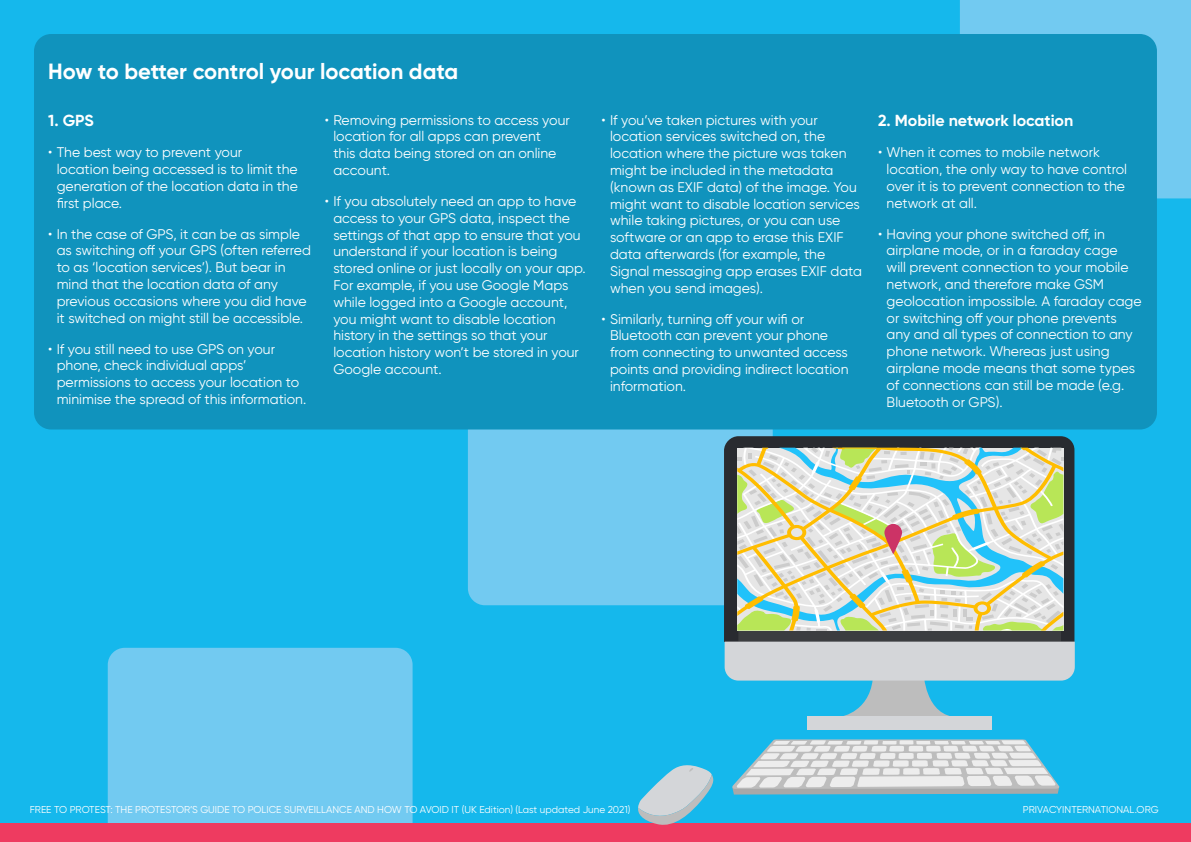
<style>
.page{position:relative;width:1191px;height:842px;background:#15b8ec}
.page>*{position:absolute;margin:0;border:0;box-sizing:border-box;transform-origin:0 0}
.Sub_Headings{font:700 22px "Gilroy";color:#fff}
.Bullet_Points{font:700 16px "Gilroy";color:#fff}
.Bullet_Points-2{font:14px/16.8px "Gilroy";color:#fff}
.Footnotes{font:10px "Gilroy";color:#fff}
</style>
<div class="page">
<div style="left:108px;top:648px;width:304px;height:175px;background:#72caf1"></div>
<div style="left:468px;top:384px;width:304px;height:221px;background:#72caf1;border-radius:17px"></div>
<div style="left:960px;top:0;width:231px;height:198px;background:#72caf1"></div>
<div style="left:0;top:823px;width:1191px;height:19px;background:#ee3b60"></div>
<div style="left:34px;top:34px;width:1123px;height:395px;background:#1093bd;border-radius:17px"></div>
<div style="left:807px;top:717px;width:184px;height:13px;background:#d4d6d9"></div>
<svg style="left:724px;top:436px;width:350px;height:206px;background:#2a2f34"></svg>
<svg style="left:738px;top:630px;width:323px;height:12px;background:#4c4f4f"></svg>
<svg style="left:724px;top:642px;width:350px;height:82px"></svg>
<svg style="left:732px;top:739px;width:328px;height:55px;background:#bfd2d7"></svg>
<svg style="left:638px;top:765px;width:75px;height:60px"></svg>
<svg style="left:737px;top:448px;width:326px;height:182px;background:#d2dec4"></svg>
<svg style="left:884px;top:524px;width:18px;height:30px"></svg>
<p class="Sub_Headings" style="left:48px;top:57px;width:411px">How to better control your location data</p>
<p class="Bullet_Points" style="left:48px;top:111px;width:47px">1. GPS</p>
<p class="Bullet_Points-2" style="left:57px;top:144px;width:243px;text-indent:-9px">• The best way to prevent your location being accessed is to limit the generation of the location data in the first place.</p>
<p class="Bullet_Points-2" style="left:57px;top:225px;width:256px;text-indent:-9px">• In the case of GPS, it can be as simple as switching off your GPS (often referred to as ‘location services’). But bear in mind that the location data of any previous occasions where you did have it switched on might still be accessible.</p>
<p class="Bullet_Points-2" style="left:57px;top:340px;width:251px;text-indent:-9px">• If you still need to use GPS on your phone, check individual apps’ permissions to access your location to minimise the spread of this information.</p>
<p class="Bullet_Points-2" style="left:333px;top:111px;width:238px;text-indent:-9px">• Removing permissions to access your location for all apps can prevent<br>this data being stored on an online account.</p>
<p class="Bullet_Points-2" style="left:333px;top:193px;width:254px;text-indent:-9px">• If you absolutely need an app to have access to your GPS data, inspect the settings of that app to ensure that you understand if your location is being stored online or just locally on your app.<br>For example, if you use Google Maps while logged into a Google account, you might want to disable location history in the settings so that your location history won’t be stored in your Google account.</p>
<p class="Bullet_Points-2" style="left:610px;top:111px;width:253px;text-indent:-9px">• If you’ve taken pictures with your location services switched on, the location where the picture was taken might be included in the metadata (known as EXIF data) of the image. You might want to disable location services while taking pictures, or you can use software or an app to erase this EXIF data afterwards (for example, the Signal messaging app erases EXIF data when you send images).</p>
<p class="Bullet_Points-2" style="left:610px;top:310px;width:240px;text-indent:-9px">• Similarly, turning off your wifi or<br>Bluetooth can prevent your phone from connecting to unwanted access points and providing indirect location information.</p>
<p class="Bullet_Points" style="left:878px;top:111px;width:197px">2. Mobile network location</p>
<p class="Bullet_Points-2" style="left:886px;top:144px;width:242px;text-indent:-9px">• When it comes to mobile network location, the only way to have control over it is to prevent connection to the network at all.</p>
<p class="Bullet_Points-2" style="left:886px;top:225px;width:256px;text-indent:-9px">• Having your phone switched off, in airplane mode, or in a faraday cage<br>will prevent connection to your mobile network, and therefore make GSM geolocation impossible. A faraday cage or switching off your phone prevents any and all types of connection to any phone network. Whereas just using airplane mode means that some types of connections can still be made (e.g.<br>Bluetooth or GPS).</p>
<p class="Footnotes" style="left:30px;top:803px;width:602px">FREE TO PROTEST: THE PROTESTOR’S GUIDE TO POLICE SURVEILLANCE AND HOW TO AVOID IT (UK Edition) (Last updated June 2021)</p>
<p class="Footnotes" style="left:1023px;top:803px;width:137px">PRIVACYINTERNATIONAL.ORG</p>
</div>
